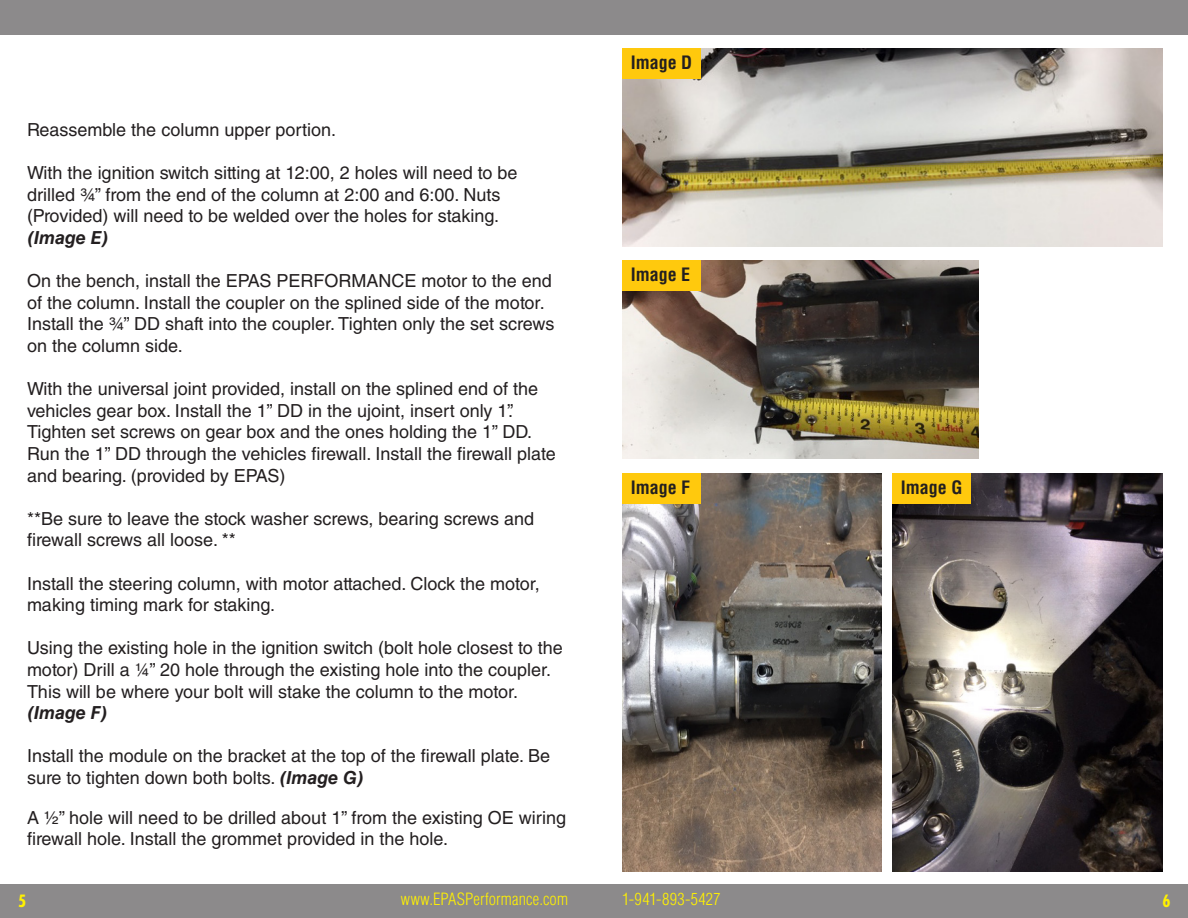
<style>
.page{position:relative;width:1188px;height:918px;background:#fff}
.page>*{position:absolute;margin:0;border:0;box-sizing:border-box;transform-origin:0 0}
.t1{font:18px/21.6px "Helvetica LT Std";color:#231f20}
.t2{font:700 condensed 18px "Helvetica LT Std";color:#231f20}
.t3{font:italic 700 18px "Helvetica LT Std";color:#231f20}
.t4{font:300 condensed 16.5px "Helvetica LT Std";letter-spacing:.01em;color:#fff101}
.t5{font:700 condensed 16.5px "Futura Std";color:#fff101}
.s1{font-weight:700;font-style:italic}
</style>
<div class="page">
<div style="left:0;top:884px;width:1188px;height:34px;background:#8c8a8b"></div>
<div style="left:0;top:0;width:1188px;height:34px;background:#8c8a8b"></div>
<img style="left:892px;top:474px;width:270px;height:398px">
<img style="left:622px;top:260px;width:356px;height:199px">
<img style="left:622px;top:48px;width:540px;height:198px">
<img style="left:622px;top:474px;width:259px;height:398px">
<div style="left:622px;top:48px;width:79px;height:30px;background:#ffc90d"></div>
<div style="left:622px;top:260px;width:79px;height:30px;background:#ffc90d"></div>
<div style="left:622px;top:474px;width:79px;height:30px;background:#ffc90d"></div>
<div style="left:892px;top:474px;width:79px;height:30px;background:#ffc90d"></div>
<p class="t1" style="left:27px;top:119px;width:311px">Reassemble the column upper portion.</p>
<p class="t1" style="left:27px;top:162px;width:492px">With the ignition switch sitting at 12:00, 2 holes will need to be drilled ¾” from the end of the column at 2:00 and 6:00. Nuts (Provided) will need to be welded over the holes for staking.</p>
<p class="t3" style="left:27px;top:227px;width:83px">(Image E)</p>
<p class="t1" style="left:27px;top:270px;width:529px">On the bench, install the EPAS PERFORMANCE motor to the end of the column. Install the coupler on the splined side of the motor.<br>Install the ¾” DD shaft into the coupler. Tighten only the set screws on the column side.</p>
<p class="t1" style="left:27px;top:378px;width:530px">With the universal joint provided, install on the splined end of the vehicles gear box. Install the 1” DD in the ujoint, insert only 1”.<br>Tighten set screws on gear box and the ones holding the 1” DD.<br>Run the 1” DD through the vehicles firewall. Install the firewall plate and bearing. (provided by EPAS)</p>
<p class="t1" style="left:27px;top:508px;width:509px">**Be sure to leave the stock washer screws, bearing screws and firewall screws all loose. **</p>
<p class="t1" style="left:27px;top:572px;width:514px">Install the steering column, with motor attached. Clock the motor, making timing mark for staking.</p>
<p class="t1" style="left:27px;top:637px;width:537px">Using the existing hole in the ignition switch (bolt hole closest to the motor) Drill a ¼” 20 hole through the existing hole into the coupler.<br>This will be where your bolt will stake the column to the motor.</p>
<p class="t3" style="left:27px;top:702px;width:82px">(Image F)</p>
<p class="t1" style="left:27px;top:745px;width:525px">Install the module on the bracket at the top of the firewall plate. Be sure to tighten down both bolts. <span class="s1">(Image G)</span></p>
<p class="t1" style="left:27px;top:806px;width:541px">A ½” hole will need to be drilled about 1” from the existing OE wiring firewall hole. Install the grommet provided in the hole.</p>
<p class="t2" style="left:631px;top:51px;width:63px">Image D</p>
<p class="t2" style="left:631px;top:263px;width:61px">Image E</p>
<p class="t2" style="left:631px;top:477px;width:61px">Image F</p>
<p class="t2" style="left:901px;top:477px;width:63px">Image G</p>
<p class="t5" style="left:18px;top:891px;width:10px">5</p>
<p class="t4" style="left:401px;top:889px;width:169px">www.EPASPerformance.com</p>
<p class="t4" style="left:622px;top:889px;width:100px">1-941-893-5427</p>
<p class="t5" style="left:1162px;top:891px;width:10px">6</p>
</div>
